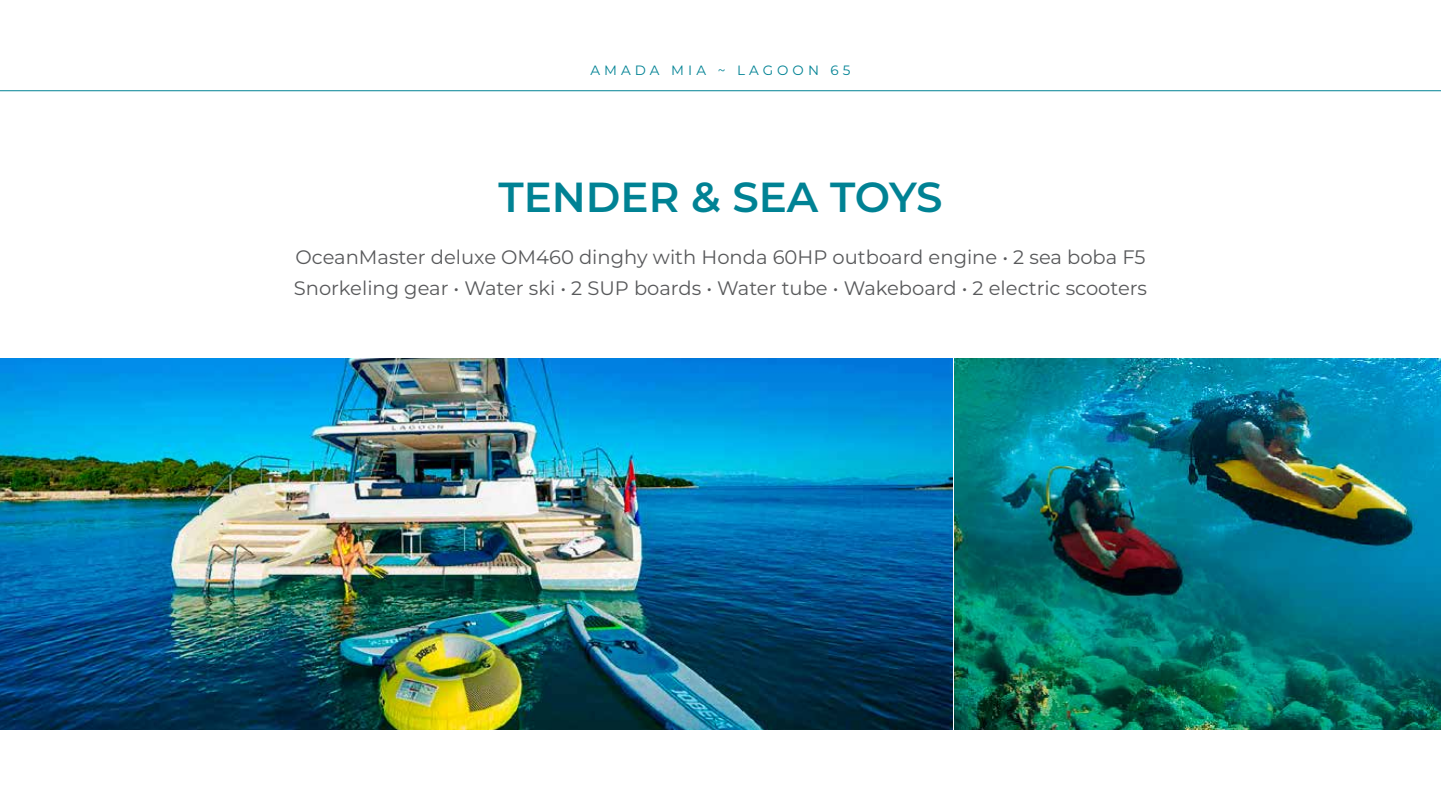
<style>
.page{position:relative;width:1441px;height:810px;background:#fff}
.page>*{position:absolute;margin:0;border:0;box-sizing:border-box;transform-origin:0 0}
.t1{font:600 42px "Montserrat";color:#008294}
.t2{font:19.5px/31px "Montserrat";color:#58595b}
.t3{font:13.5px "Montserrat";letter-spacing:.3em;color:#008294}
</style>
<div class="page">
<img style="left:0;top:358px;width:952px;height:371px">
<img style="left:954px;top:358px;width:486px;height:371px">
<hr style="left:0;top:90px;width:1440px;height:1px;background:#008294">
<p class="t3" style="left:590px;top:61px;width:261px">AMADA MIA ~ LAGOON 65</p>
<h1 class="t1" style="left:498px;top:167px;width:445px">TENDER &amp; SEA TOYS</h1>
<p class="t2" style="left:294px;top:241px;width:854px">OceanMaster deluxe OM460 dinghy with Honda 60HP outboard engine • 2 sea boba F5<br>Snorkeling gear • Water ski • 2 SUP boards • Water tube • Wakeboard • 2 electric scooters</p>
</div>
